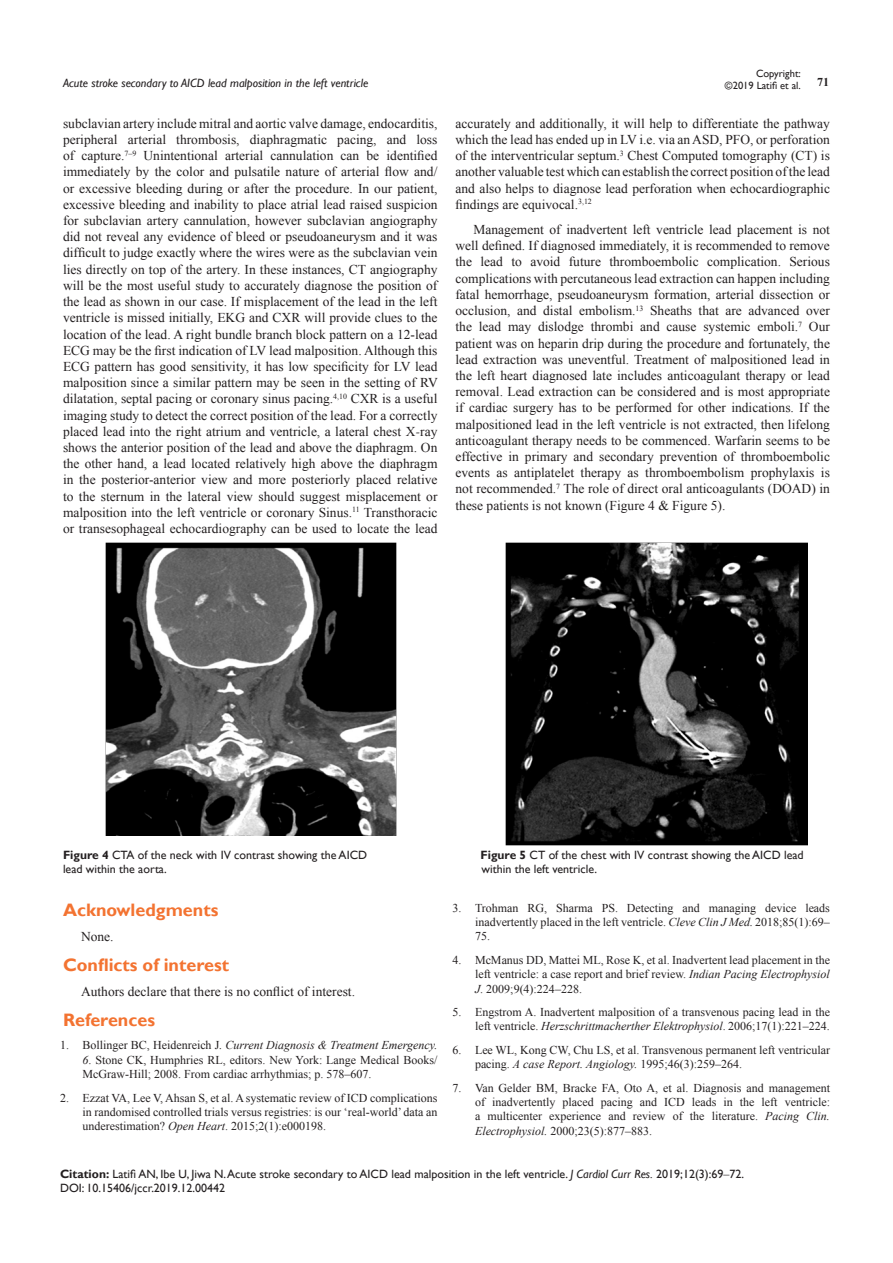
<style>
.page{position:relative;width:893px;height:1263px;background:#fff}
.page>*{position:absolute;margin:0;border:0;box-sizing:border-box;transform-origin:0 0}
.List_Paragraph{font:700 18px "Gill Sans";color:#f37331}
.t1{font:13.5px/16.2px "Times New Roman";color:#231f20;text-align:justify}
.t2{font:12px/14.4px "Times New Roman";color:#231f20;text-align:justify}
.Citation{font:12px "Gill Sans";color:#231f20}
.t3{font:italic 12px "Times New Roman";color:#231f20}
.t4{font:italic 12px "Gill Sans";color:#231f20}
.t5{font:700 12px "Times New Roman";color:#231f20}
.t6{font:10.5px/12.6px "Gill Sans";color:#231f20;text-align:right}
.s1{font-family:"Minion Pro"}
.s2{font-weight:700}
.s3{font-style:normal}
.s4{font-style:italic}
.s5{font-family:"Times New Roman"}
</style>
<div class="page">
<img style="left:105px;top:542px;width:291px;height:294px">
<img style="left:505px;top:542px;width:303px;height:303px">
<p class="t6" style="left:725px;top:67px;width:77px">Copyright: ©2019 Latifi et al.</p>
<p class="t4" style="left:63px;top:76px;width:307px">Acute stroke secondary to AICD lead malposition in the left ventricle</p>
<p class="t5" style="left:817px;top:73px;width:13px">71</p>
<p class="t1" style="left:63px;top:115px;width:376px">subclavian artery include mitral and aortic valve damage, endocarditis, peripheral arterial thrombosis, diaphragmatic pacing, and loss of capture.<sup>7–9</sup> Unintentional arterial cannulation can be identified immediately by the color and pulsatile nature of arterial flow and/ or excessive bleeding during or after the procedure. In our patient, excessive bleeding and inability to place atrial lead raised suspicion for subclavian artery cannulation, however subclavian angiography did not reveal any evidence of bleed or pseudoaneurysm and it was difficult to judge exactly where the wires were as the subclavian vein lies directly on top of the artery. In these instances, CT angiography will be the most useful study to accurately diagnose the position of the lead as shown in our case. If misplacement of the lead in the left ventricle is missed initially, EKG and CXR will provide clues to the location of the lead. A right bundle branch block pattern on a 12-lead ECG may be the first indication of LV lead malposition. Although this ECG pattern has good sensitivity, it has low specificity for LV lead malposition since a similar pattern may be seen in the setting of RV dilatation, septal pacing or coronary sinus pacing.<sup>4,10</sup> CXR is a useful imaging study to detect the correct position of the lead. For a correctly placed lead into the right atrium and ventricle, a lateral chest X<span class="s1">‐</span>ray shows the anterior position of the lead and above the diaphragm. On the other hand, a lead located relatively high above the diaphragm in the posterior-anterior view and more posteriorly placed relative to the sternum in the lateral view should suggest misplacement or malposition into the left ventricle or coronary Sinus.<sup>11</sup> Transthoracic or transesophageal echocardiography can be used to locate the lead</p>
<p class="t1" style="left:455px;top:115px;width:376px">accurately and additionally, it will help to differentiate the pathway which the lead has ended up in LV i.e. via an ASD, PFO, or perforation of the interventricular septum.<sup>3</sup> Chest Computed tomography (CT) is another valuable test which can establish the correct position of the lead and also helps to diagnose lead perforation when echocardiographic findings are equivocal.<sup>3,12</sup></p>
<p class="t1" style="left:455px;top:221px;width:376px;text-indent:18px">Management of inadvertent left ventricle lead placement is not well defined. If diagnosed immediately, it is recommended to remove the lead to avoid future thromboembolic complication. Serious complications with percutaneous lead extraction can happen including fatal hemorrhage, pseudoaneurysm formation, arterial dissection or occlusion, and distal embolism.<sup>13</sup> Sheaths that are advanced over the lead may dislodge thrombi and cause systemic emboli.<sup>7</sup> Our patient was on heparin drip during the procedure and fortunately, the lead extraction was uneventful. Treatment of malpositioned lead in the left heart diagnosed late includes anticoagulant therapy or lead removal. Lead extraction can be considered and is most appropriate if cardiac surgery has to be performed for other indications. If the malpositioned lead in the left ventricle is not extracted, then lifelong anticoagulant therapy needs to be commenced. Warfarin seems to be effective in primary and secondary prevention of thromboembolic events as antiplatelet therapy as thromboembolism prophylaxis is not recommended.<sup>7</sup> The role of direct oral anticoagulants (DOAD) in these patients is not known (Figure 4 &amp; Figure 5).</p>
<p class="Citation" style="left:63px;top:848px;width:306px"><span class="s2">Figure 4</span> CTA of the neck with IV contrast showing the AICD</p>
<p class="Citation" style="left:480px;top:848px;width:325px"><span class="s2">Figure 5</span> CT of the chest with IV contrast showing the AICD lead</p>
<p class="Citation" style="left:63px;top:862px;width:105px">lead within the aorta.</p>
<p class="Citation" style="left:481px;top:862px;width:117px">within the left ventricle.</p>
<p class="List_Paragraph" style="left:63px;top:899px;width:157px">Acknowledgments</p>
<p class="t1" style="left:81px;top:928px;width:34px">None.</p>
<p class="List_Paragraph" style="left:63px;top:954px;width:168px">Conflicts of interest</p>
<p class="t1" style="left:81px;top:983px;width:276px">Authors declare that there is no conflict of interest.</p>
<p class="List_Paragraph" style="left:63px;top:1009px;width:94px">References</p>
<p class="t3" style="left:60px;top:1037px;width:379px"><span class="s3">1. Bollinger BC, Heidenreich J</span>. Current Diagnosis &amp; Treatment Emergency.</p>
<p class="t2" style="left:82px;top:1052px;width:356px"><span class="s4">6</span>. Stone CK, Humphries RL, editors. New York: Lange Medical Books/<br>McGraw-Hill; 2008. From cardiac arrhythmias; p. 578–607.</p>
<p class="t2" style="left:82px;top:1090px;width:356px;text-indent:-22px">2. Ezzat VA, Lee V, Ahsan S, et al. A systematic review of ICD complications in randomised controlled trials versus registries: is our ‘real-world’ data an underestimation? <span class="s4">Open Heart</span>. 2015;2(1):e000198.</p>
<p class="t2" style="left:475px;top:900px;width:356px;text-indent:-22px">3. Trohman RG, Sharma PS. Detecting and managing device leads inadvertently placed in the left ventricle. <span class="s4">Cleve Clin J Med.</span> 2018;85(1):69– 75.</p>
<p class="t2" style="left:475px;top:952px;width:356px;text-indent:-22px">4. McManus DD, Mattei ML, Rose K, et al. Inadvertent lead placement in the left ventricle: a case report and brief review. <span class="s4">Indian Pacing Electrophysiol J</span>. 2009;9(4):224–228.</p>
<p class="t2" style="left:452px;top:1004px;width:379px;text-align:right">5. Engstrom A. Inadvertent malposition of a transvenous pacing lead in the left ventricle. <span class="s4">Herzschrittmacherther Elektrophysiol</span>. 2006;17(1):221–224.</p>
<p class="t2" style="left:475px;top:1042px;width:356px;text-indent:-22px">6. Lee WL, Kong CW, Chu LS, et al. Transvenous permanent left ventricular pacing. <span class="s4">A case Report. Angiology.</span> 1995;46(3):259–264.</p>
<p class="t2" style="left:475px;top:1080px;width:356px;text-indent:-22px">7. Van Gelder BM, Bracke FA, Oto A, et al. Diagnosis and management of inadvertently placed pacing and ICD leads in the left ventricle: a multicenter experience and review of the literature. <span class="s4">Pacing Clin.<br>Electrophysiol.</span> 2000;23(5):877–883.</p>
<p class="Citation" style="left:60px;top:1167px;width:686px"><span class="s2">Citation:</span> Latifi AN, Ibe U, Jiwa N. Acute stroke secondary to AICD lead malposition in the left ventricle. <span class="s4">J Cardiol Curr Res.</span> 2019;12(3):69<span class="s5">‒</span>72.</p>
<p class="Citation" style="left:60px;top:1181px;width:167px">DOI: 10.15406/jccr.2019.12.00442</p>
</div>
